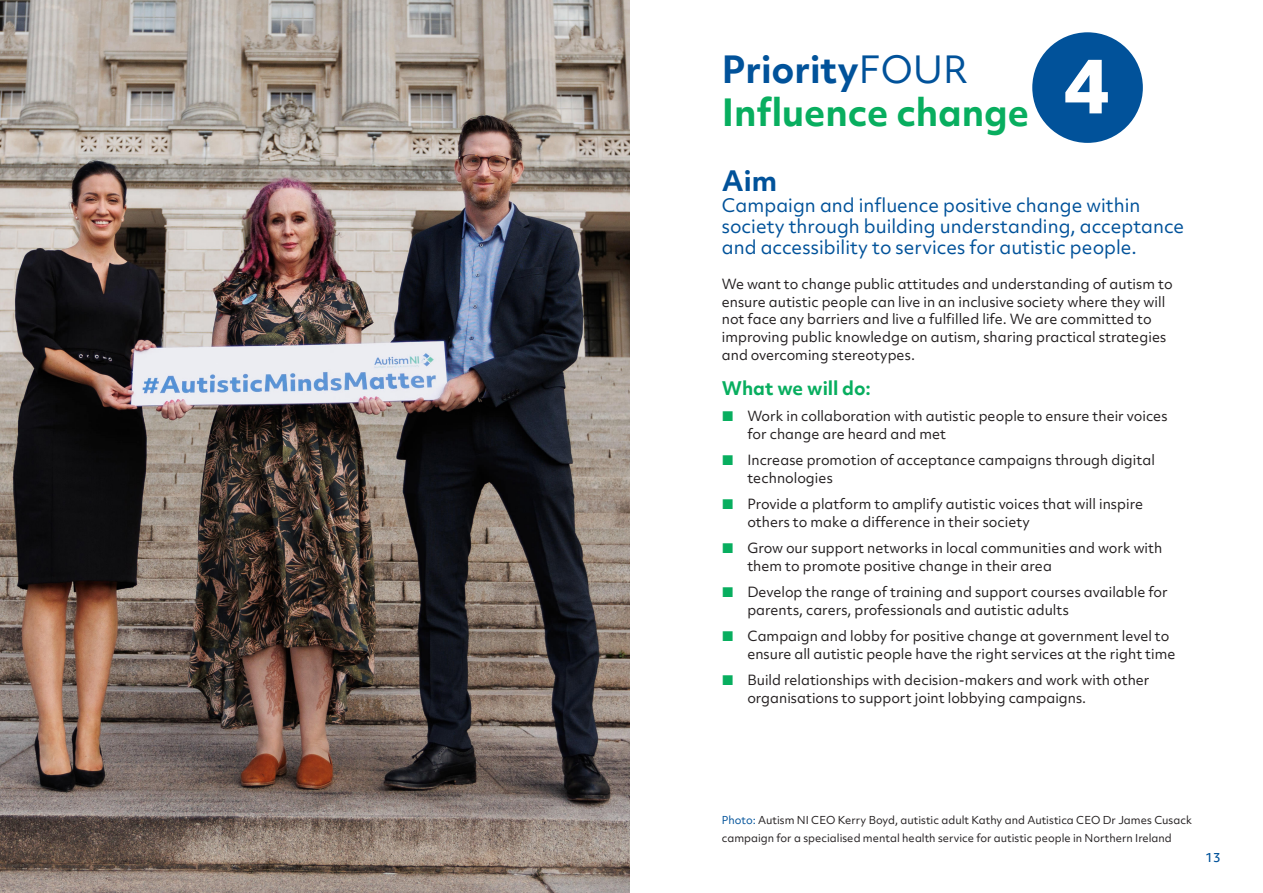
<style>
.page{position:relative;width:1263px;height:893px;background:#fff}
.page>*{position:absolute;margin:0;border:0;box-sizing:border-box;transform-origin:0 0}
.Body_Text{font:800 72px "Objektiv Mk 2";color:#fff}
.Body_Text-2{font:700 36px "Objektiv Mk 2";color:#08ae5f}
.Body_Text-3{font:700 36px "Objektiv Mk 2";color:#01529a}
.Body_Text-4{font:700 27px "Objektiv Mk 2";color:#01529a}
.Body_Text-5{font:18px/21px "Objektiv Mk 2";color:#01529a}
.Body_Text-6{font:700 18px "Objektiv Mk 2";color:#08ae5f}
.Body_Text-7{font:13.5px/17.7px "Objektiv Mk 2";color:#231f20}
.Body_Text-8{font:500 12px "Objektiv Mk 2";color:#01529a}
.Body_Text-9{font:10.5px/17.7px "Objektiv Mk 2";color:#231f20}
.s1{font-weight:400}
.s2{color:#01529a}
</style>
<div class="page">
<img style="left:0;top:0;width:629px;height:893px">
<div style="left:1032px;top:32px;width:111px;height:111px;background:#01529a;border-radius:50%"></div>
<p class="Body_Text-3" style="left:722px;top:44px;width:248px">Priority<span class="s1">FOUR</span></p>
<p class="Body_Text-2" style="left:722px;top:87px;width:309px">Influence change</p>
<p class="Body_Text" style="left:1062px;top:34px;width:48px">4</p>
<p class="Body_Text-4" style="left:722px;top:161px;width:57px">Aim</p>
<p class="Body_Text-5" style="left:722px;top:194px;width:464px">Campaign and influence positive change within society through building understanding, acceptance and accessibility to services for autistic people.</p>
<p class="Body_Text-7" style="left:722px;top:275px;width:452px">We want to change public attitudes and understanding of autism to ensure autistic people can live in an inclusive society where they will not face any barriers and live a fulfilled life. We are committed to improving public knowledge on autism, sharing practical strategies and overcoming stereotypes.</p>
<p class="Body_Text-6" style="left:722px;top:376px;width:151px">What we will do:</p>
<p class="Body_Text-7" style="left:747px;top:407px;width:422px">Work in collaboration with autistic people to ensure their voices for change are heard and met</p>
<p class="Body_Text-7" style="left:747px;top:451px;width:409px">Increase promotion of acceptance campaigns through digital technologies</p>
<p class="Body_Text-7" style="left:747px;top:495px;width:397px">Provide a platform to amplify autistic voices that will inspire others to make a difference in their society</p>
<p class="Body_Text-7" style="left:747px;top:539px;width:416px">Grow our support networks in local communities and work with them to promote positive change in their area</p>
<p class="Body_Text-7" style="left:747px;top:583px;width:422px">Develop the range of training and support courses available for parents, carers, professionals and autistic adults</p>
<p class="Body_Text-7" style="left:747px;top:627px;width:430px">Campaign and lobby for positive change at government level to ensure all autistic people have the right services at the right time</p>
<p class="Body_Text-7" style="left:747px;top:671px;width:404px">Build relationships with decision-makers and work with other organisations to support joint lobbying campaigns.</p>
<p class="Body_Text-9" style="left:722px;top:811px;width:472px"><span class="s2">Photo:</span> Autism NI CEO Kerry Boyd, autistic adult Kathy and Autistica CEO Dr James Cusack campaign for a specialised mental health service for autistic people in Northern Ireland</p>
<p class="Body_Text-8" style="left:1205px;top:849px;width:16px">13</p>
</div>
